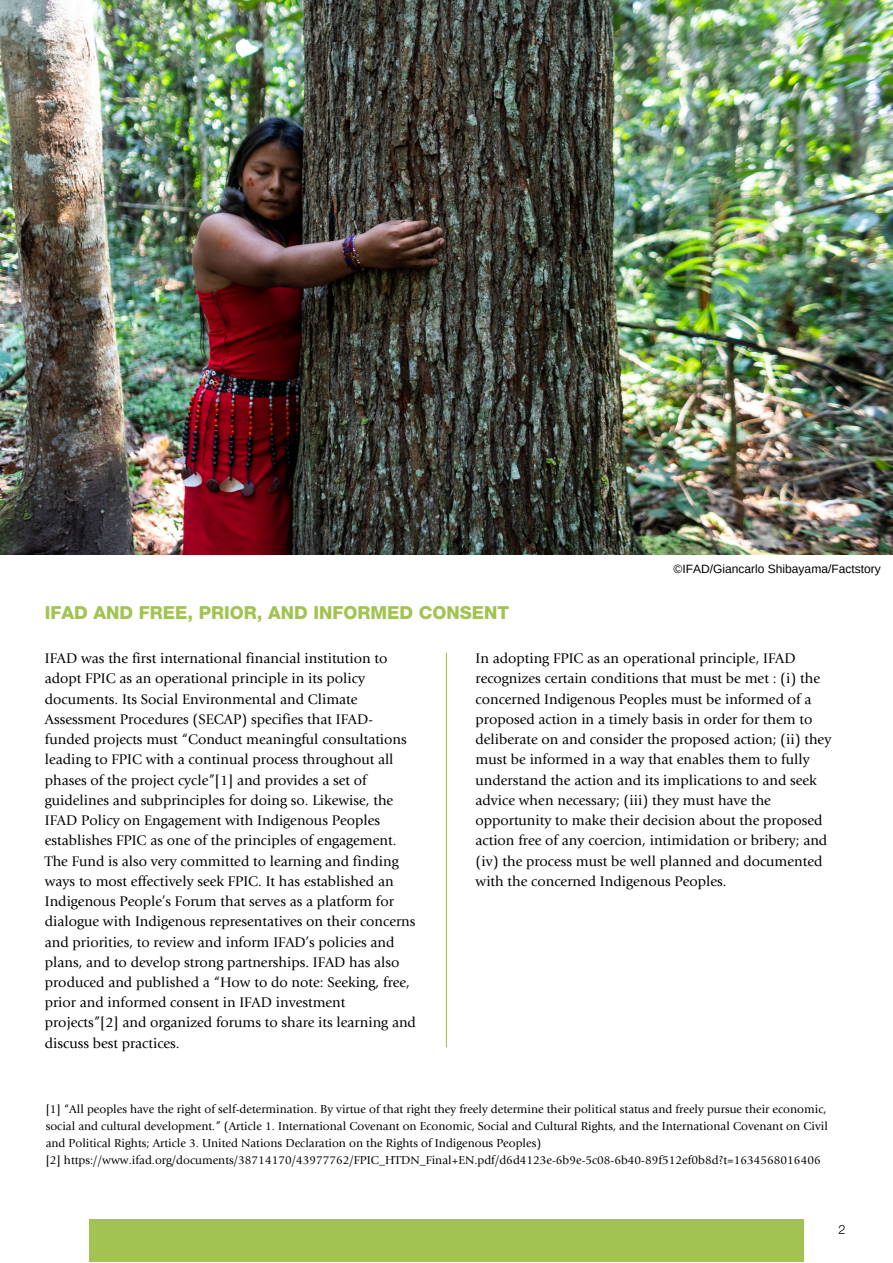
<style>
.page{position:relative;width:893px;height:1263px;background:#fff}
.page>*{position:absolute;margin:0;border:0;box-sizing:border-box;transform-origin:0 0}
.t1{font:800 18px "Helvetica Neue LT Std";color:#a2c352}
.t2{font:14.55px/20.2px "Giovanni Std";color:#000}
.t3{font:300 12.75px "Helvetica Neue LT Std";color:#000}
.t4{font:12px/17px "Giovanni Std";color:#000}
.t5{font:12px "Arimo";color:#000}
</style>
<div class="page">
<img style="left:0;top:0;width:892px;height:554px">
<hr style="left:446px;top:653px;width:1px;height:393px;background:#a2c352">
<div style="left:89px;top:1218px;width:714px;height:43px;background:#a2c352"></div>
<p class="t5" style="left:673px;top:561px;width:208px">©IFAD/Giancarlo Shibayama/Factstory</p>
<p class="t1" style="left:45px;top:605px;width:466px">IFAD AND FREE, PRIOR, AND INFORMED CONSENT</p>
<p class="t2" style="left:45px;top:649px;width:372px">IFAD was the first international financial institution to adopt FPIC as an operational principle in its policy documents. Its Social Environmental and Climate Assessment Procedures (SECAP) specifies that IFAD&shy;funded projects must “Conduct meaningful consultations leading to FPIC with a continual process throughout all phases of the project cycle”[1] and provides a set of guidelines and subprinciples for doing so. Likewise, the IFAD Policy on Engagement with Indigenous Peoples establishes FPIC as one of the principles of engagement.<br>The Fund is also very committed to learning and finding ways to most effectively seek FPIC. It has established an Indigenous People’s Forum that serves as a platform for dialogue with Indigenous representatives on their concerns and priorities, to review and inform IFAD’s policies and plans, and to develop strong partnerships. IFAD has also produced and published a “How to do note: Seeking, free, prior and informed consent in IFAD investment projects”[2] and organized forums to share its learning and discuss best practices.</p>
<p class="t2" style="left:475px;top:649px;width:357px">In adopting FPIC as an operational principle, IFAD recognizes certain conditions that must be met : (i) the concerned Indigenous Peoples must be informed of a proposed action in a timely basis in order for them to deliberate on and consider the proposed action; (ii) they must be informed in a way that enables them to fully understand the action and its implications to and seek advice when necessary; (iii) they must have the opportunity to make their decision about the proposed action free of any coercion, intimidation or bribery; and (iv) the process must be well planned and documented with the concerned Indigenous Peoples.</p>
<p class="t4" style="left:46px;top:1102px;width:783px">[1] “All peoples have the right of self-determination. By virtue of that right they freely determine their political status and freely pursue their economic, social and cultural development.” (Article 1. International Covenant on Economic, Social and Cultural Rights, and the International Covenant on Civil and Political Rights; Article 3. United Nations Declaration on the Rights of Indigenous Peoples)</p>
<p class="t4" style="left:46px;top:1153px;width:776px">[2] https://www.ifad.org/documents/38714170/43977762/FPIC_HTDN_Final+EN.pdf/d6d4123e-6b9e-5c08-6b40-89f512ef0b8d?t=1634568016406</p>
<p class="t3" style="left:838px;top:1224px;width:9px">2</p>
</div>
